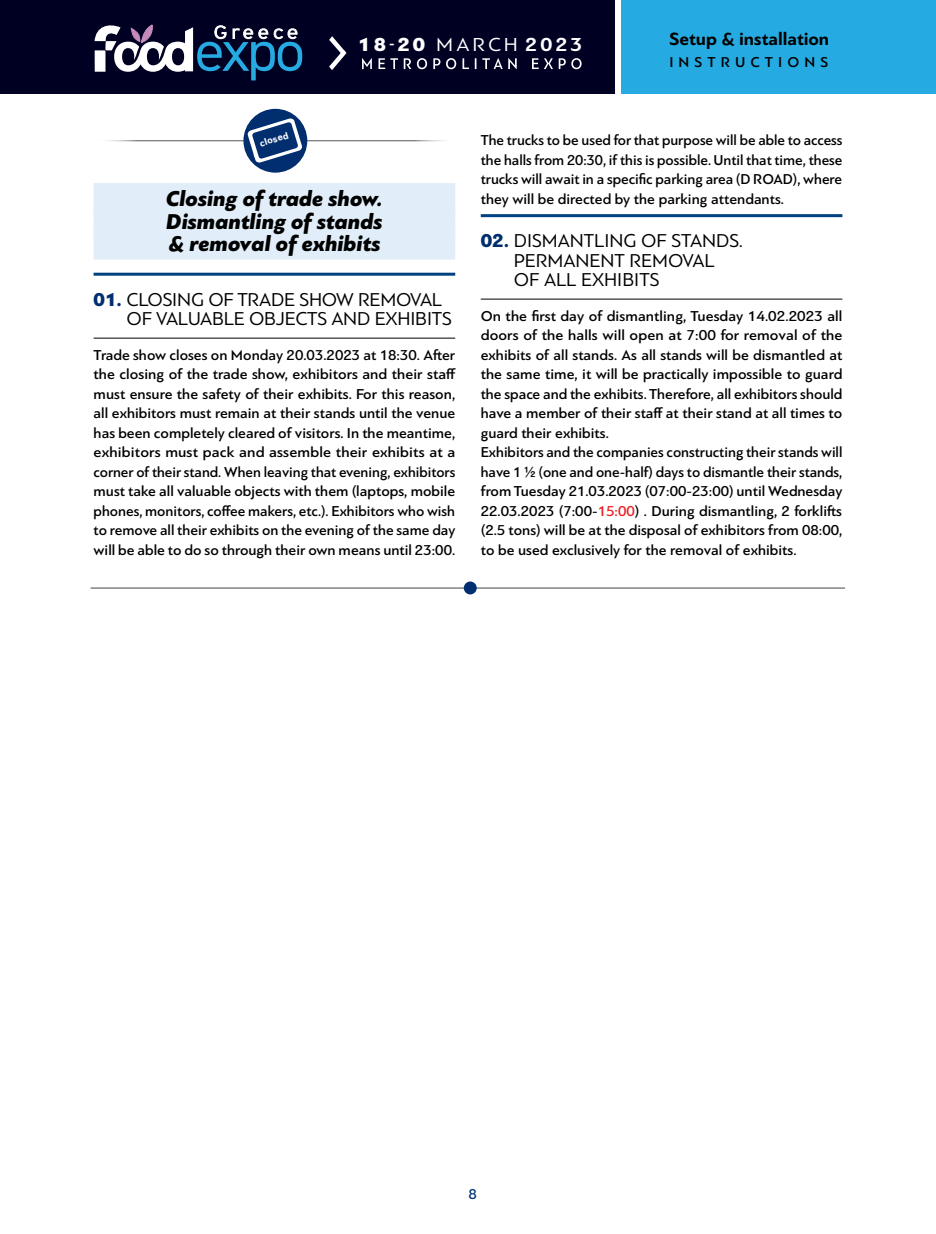
<style>
.page{position:relative;width:936px;height:1234px;background:#fff}
.page>*{position:absolute;margin:0;border:0;box-sizing:border-box;transform-origin:0 0}
.t1{font:italic 900 22.5px/22.5px "PF Bague Sans Pro";color:#000;text-align:justify}
.t2{font:19.65px "PF Bague Sans Pro";letter-spacing:.15em;color:#fff;scale:1.06 1}
.t3{font:19.5px/19.5px "PF Bague Sans Pro";letter-spacing:-.01em;color:#000}
.t4{font:700 18.45px "PF Bague Sans Pro";color:#000}
.t5{font:500 15px/19.5px "PF Bague Sans Pro";color:#000;text-align:justify}
.t6{font:500 15px "PF Bague Sans Pro";letter-spacing:.34em;color:#000}
.t7{font:500 15px "PF Bague Sans Pro";color:#00377b}
.t8{font:700 9.6px "PRC Fidelity";color:#fff}
.s1{font-weight:900}
.s2{font-weight:900;font-size:14.1px}
.s3{font-weight:700}
.s4{font-weight:900;color:#002e6e}
.s5{color:#ed1d24}
</style>
<div class="page">
<div style="left:621px;top:0;width:314px;height:94px;background:#25abe2"></div>
<div style="left:0;top:0;width:614px;height:94px;background:#000023"></div>
<svg style="left:95px;top:24px;width:207px;height:56px"></svg>
<svg style="left:329px;top:36px;width:18px;height:34px"></svg>
<svg style="left:362px;top:58px;width:219px;height:11px"></svg>
<div style="left:94px;top:183px;width:361px;height:31px;background:#e1eef9"></div>
<div style="left:94px;top:205px;width:361px;height:32px;background:#e1eef9"></div>
<div style="left:94px;top:228px;width:361px;height:31px;background:#e1eef9"></div>
<hr style="left:94px;top:272px;width:361px;height:3px;background:#004181">
<hr style="left:94px;top:338px;width:361px;height:1px;background:#000">
<hr style="left:480px;top:214px;width:362px;height:3px;background:#004181">
<hr style="left:480px;top:299px;width:362px;height:1px;background:#000">
<hr style="left:95px;top:140px;width:361px;height:1px;background:#808285">
<div style="left:243px;top:109px;width:64px;height:64px;background:#002e6e;border-radius:50%"></div>
<svg style="left:247px;top:118px;width:55px;height:45px"></svg>
<hr style="left:91px;top:587px;width:754px;height:1px;background:#808285">
<div style="left:464px;top:581px;width:12px;height:13px;background:#002e6e;border-radius:50%"></div>
<h2 class="t2" style="left:358px;top:33px;width:213px"><span class="s1">18</span><span class="s2">-</span><span class="s1">20</span> MARCH <span class="s3">2023</span></h2>
<p class="t4" style="left:669px;top:28px;width:161px">Setup &amp; installation</p>
<p class="t6" style="left:669px;top:54px;width:160px">INSTRUCTIONS</p>
<p class="t8" style="left:258px;top:138px;width:31px;rotate:-17deg">closed</p>
<h1 class="t1" style="left:166px;top:188px;width:218px">Closing of trade show.<br>Dismantling of stands &amp; removal of exhibits</h1>
<h3 class="t3" style="left:127px;top:289px;width:326px;text-indent:-33px"><span class="s4">01.</span> CLOSING OF TRADE SHOW REMOVAL<br>OF VALUABLE OBJECTS AND EXHIBITS</h3>
<p class="t5" style="left:94px;top:345px;width:363px">Trade show closes on Monday 20.03.2023 at 18:30. After the closing of the trade show, exhibitors and their staff must ensure the safety of their exhibits. For this reason, all exhibitors must remain at their stands until the venue has been completely cleared of visitors. In the meantime, exhibitors must pack and assemble their exhibits at a corner of their stand. When leaving that evening, exhibitors must take all valuable objects with them (laptops, mobile phones, monitors, coffee makers, etc.). Exhibitors who wish to remove all their exhibits on the evening of the same day will be able to do so through their own means until 23:00.</p>
<p class="t5" style="left:480px;top:130px;width:363px">The trucks to be used for that purpose will be able to access the halls from 20:30, if this is possible. Until that time, these trucks will await in a specific parking area (D ROAD), where they will be directed by the parking attendants.</p>
<h3 class="t3" style="left:513px;top:231px;width:230px;text-indent:-33px"><span class="s4">02.</span> DISMANTLING OF STANDS.<br>PERMANENT REMOVAL<br>OF ALL EXHIBITS</h3>
<p class="t5" style="left:480px;top:306px;width:363px;text-align:left">On the first day of dismantling, Tuesday 14.02.2023 all doors of the halls will open at 7:00 for removal of the exhibits of all stands. As all stands will be dismantled at the same time, it will be practically impossible to guard the space and the exhibits. Therefore, all exhibitors should have a member of their staff at their stand at all times to guard their exhibits.<br>Exhibitors and the companies constructing their stands will have 1 ½ (one and one-half) days to dismantle their stands, from Tuesday 21.03.2023 (07:00-23:00) until Wednesday 22.03.2023 (7:00-<span class="s5">15:00</span>) . During dismantling, 2 forklifts (2.5 tons) will be at the disposal of exhibitors from 08:00, to be used exclusively for the removal of exhibits.</p>
<p class="t7" style="left:468px;top:1184px;width:10px">8</p>
</div>
